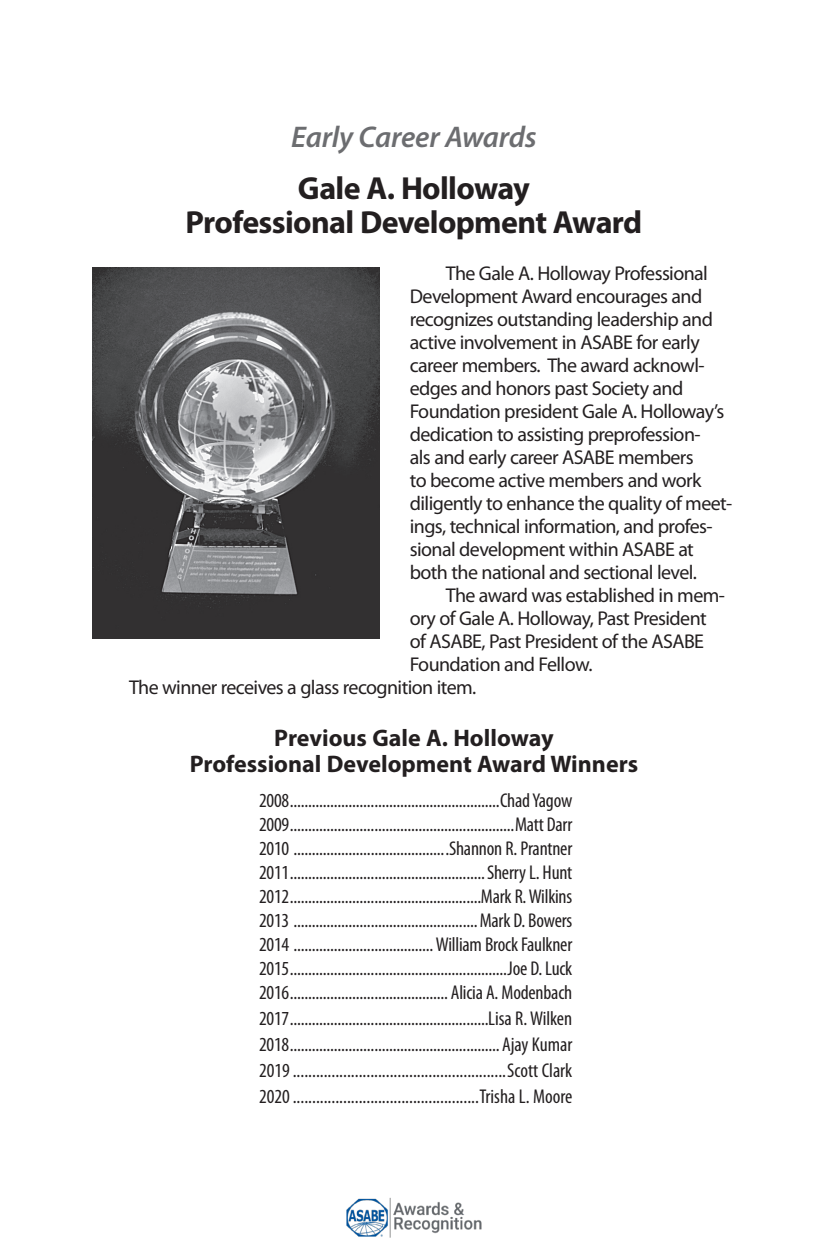
<style>
.page{position:relative;width:828px;height:1260px;background:#fff}
.page>*{position:absolute;margin:0;border:0;box-sizing:border-box;transform-origin:0 0}
.head{font:700 32px/34px "Myriad Pro";letter-spacing:-.02em;color:#231f20;text-align:center}
.head-2{font:italic 600 30px "Myriad Pro";letter-spacing:-.01em;color:#6c6d70}
.subheads{font:700 24px/26px "Myriad Pro";color:#231f20;text-align:center}
.prev_winners_2_c{font:condensed 20px "Myriad Pro";letter-spacing:-.01em;color:#231f20}
.intro_p{font:20px/23px "Myriad Pro";letter-spacing:-.03em;color:#231f20}
</style>
<div class="page">
<img style="left:346px;top:1197px;width:136px;height:40px">
<img style="left:92px;top:267px;width:288px;height:371px">
<p class="head-2" style="left:291px;top:118px;width:247px">Early Career Awards</p>
<p class="head" style="left:186px;top:170px;width:458px">Gale A. Holloway<br>Professional Development Award</p>
<p class="intro_p" style="left:410px;top:262px;width:324px;text-indent:36px">The Gale A. Holloway Professional Development Award encourages and recognizes outstanding leadership and active involvement in ASABE for early career members. The award acknowl&shy;edges and honors past Society and Foundation president Gale A. Holloway’s dedication to assisting preprofession-<br>als and early career ASABE members<br>to become active members and work diligently to enhance the quality of meet&shy;ings, technical information, and profes&shy;sional development within ASABE at both the national and sectional level.</p>
<p class="intro_p" style="left:410px;top:584px;width:317px;text-indent:36px">The award was established in mem&shy;ory of Gale A. Holloway, Past President of ASABE, Past President of the ASABE Foundation and Fellow.</p>
<p class="intro_p" style="left:129px;top:676px;width:349px">The winner receives a glass recognition item.</p>
<p class="subheads" style="left:190px;top:724px;width:450px">Previous Gale A. Holloway<br>Professional Development Award Winners</p>
<p class="prev_winners_2_c" style="left:259px;top:788px;width:315px">2008.........................................................Chad Yagow</p>
<p class="prev_winners_2_c" style="left:259px;top:812px;width:315px">2009.............................................................Matt Darr</p>
<p class="prev_winners_2_c" style="left:259px;top:836px;width:315px">2010 ..........................................Shannon R. Prantner</p>
<p class="prev_winners_2_c" style="left:259px;top:860px;width:315px">2011.....................................................Sherry L. Hunt</p>
<p class="prev_winners_2_c" style="left:259px;top:884px;width:315px">2012....................................................Mark R. Wilkins</p>
<p class="prev_winners_2_c" style="left:259px;top:908px;width:315px">2013 ..................................................Mark D. Bowers</p>
<p class="prev_winners_2_c" style="left:259px;top:932px;width:315px">2014 ......................................William Brock Faulkner</p>
<p class="prev_winners_2_c" style="left:259px;top:956px;width:315px">2015...........................................................Joe D. Luck</p>
<p class="prev_winners_2_c" style="left:259px;top:980px;width:315px">2016........................................... Alicia A. Modenbach</p>
<p class="prev_winners_2_c" style="left:259px;top:1006px;width:315px">2017......................................................Lisa R. Wilken</p>
<p class="prev_winners_2_c" style="left:259px;top:1032px;width:315px">2018......................................................... Ajay Kumar</p>
<p class="prev_winners_2_c" style="left:259px;top:1058px;width:315px">2019.......................................................Scott Clark</p>
<p class="prev_winners_2_c" style="left:259px;top:1084px;width:315px">2020................................................Trisha L. Moore</p>
</div>
